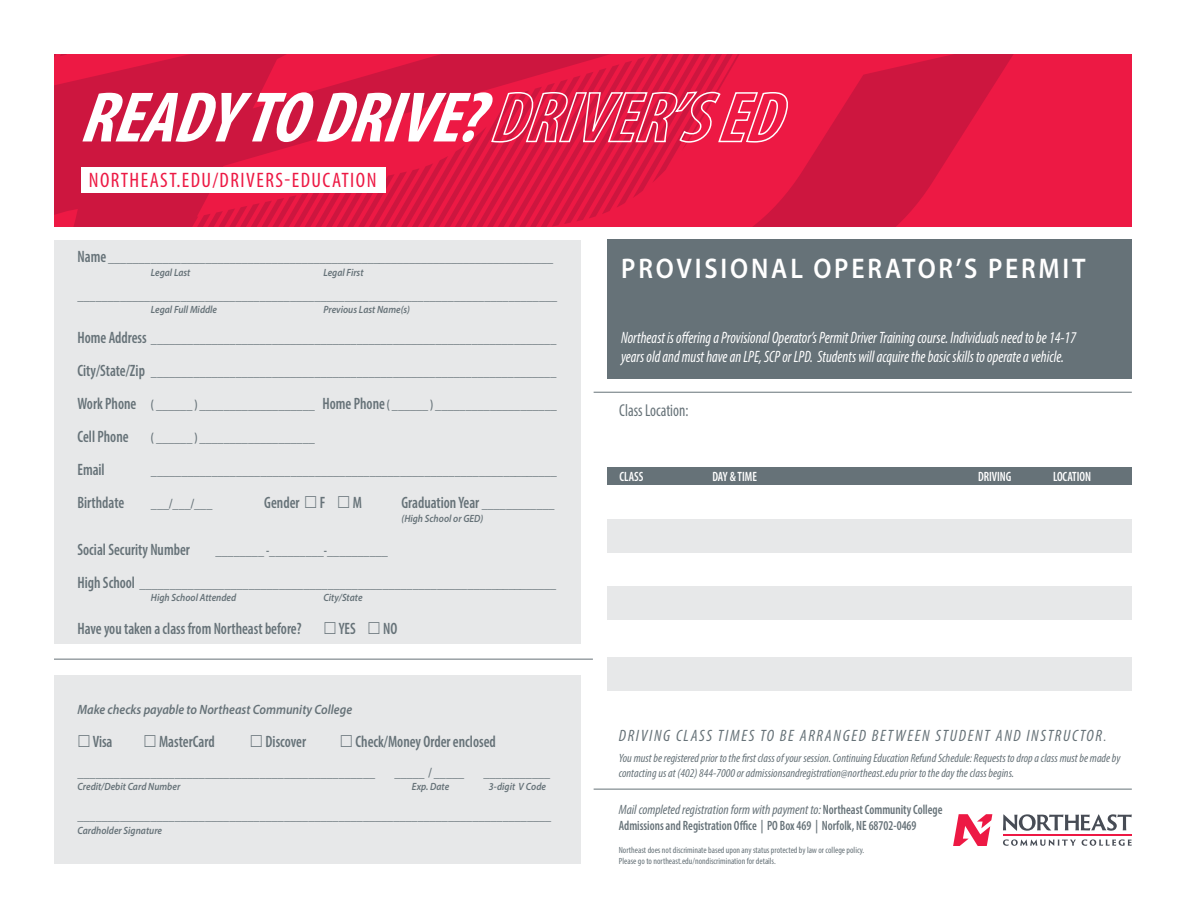
<style>
.page{position:relative;width:1188px;height:918px;background:#fff}
.page>*{position:absolute;margin:0;border:0;box-sizing:border-box;transform-origin:0 0}
.t1{font:italic 700 condensed 72px "Myriad Pro";color:#fff}
.t2{font:600 28.5px "Myriad Pro";letter-spacing:.11em;color:#fff;scale:.9 1}
.t3{font:condensed 21px "Myriad Pro";letter-spacing:.07em;color:#ed1944}
.t4{font:condensed 17.25px "Myriad Pro";color:#667278;scale:.9 1}
.t5{font:italic condensed 16.5px/19.8px "Myriad Pro";color:#fff;scale:.9 1}
.t6{font:600 condensed 16.5px "Myriad Pro";color:#667278;scale:.9 1}
.t7{font:italic condensed 16.5px "Myriad Pro";letter-spacing:.1em;color:#667278}
.t8{font:600 condensed 13.5px/16.2px "Myriad Pro";color:#667278;scale:.9 1}
.t9{font:italic 600 13.5px "Myriad Pro";color:#667278;scale:.9 1}
.t10{font:600 condensed 13.5px "Myriad Pro";color:#fff;scale:.9 1}
.t11{font:italic condensed 12px/14.4px "Myriad Pro";color:#667278}
.t12{font:italic 600 10.5px "Myriad Pro";color:#667278;scale:.9 1}
.t13{font:condensed 9px/10.8px "Myriad Pro";color:#667278}
.s1{font-size:16.5px}
.s2{font-size:13.5px}
.s3{font-weight:400;font-style:italic}
</style>
<div class="page">
<div style="left:607px;top:657px;width:525px;height:34px;background:#e7e8e9"></div>
<div style="left:608px;top:586px;width:524px;height:34px;background:#e7e8e9"></div>
<div style="left:608px;top:519px;width:524px;height:33px;background:#e7e8e9"></div>
<svg style="left:54px;top:54px;width:1078px;height:173px;background:#dd1741"></svg>
<div style="left:81px;top:167px;width:305px;height:26px;background:#fff"></div>
<div style="left:54px;top:240px;width:526px;height:403px;background:#e7e8e9"></div>
<div style="left:54px;top:675px;width:526px;height:189px;background:#e7e8e9"></div>
<hr style="left:594px;top:789px;width:538px;height:1px;background:#667278">
<hr style="left:54px;top:659px;width:539px;height:1px;background:#667278">
<hr style="left:594px;top:392px;width:538px;height:1px;background:#667278">
<div style="left:608px;top:240px;width:524px;height:139px;background:#667278"></div>
<div style="left:608px;top:467px;width:524px;height:18px;background:#667278"></div>
<hr style="left:1003px;top:835px;width:129px;height:1px;background:#ed1944">
<svg style="left:1003px;top:814px;width:129px;height:17px"></svg>
<svg style="left:1003px;top:839px;width:73px;height:7px"></svg>
<svg style="left:1082px;top:839px;width:50px;height:7px"></svg>
<svg style="left:953px;top:814px;width:39px;height:32px"></svg>
<h1 class="t1" style="left:78px;top:73px;width:731px">READYTODRIVE?DRIVER’SED</h1>
<h3 class="t3" style="left:89px;top:168px;width:289px">NORTHEAST.EDU/DRIVERS-EDUCATION</h3>
<p class="t8" style="left:77px;top:250px;width:530px"><span class="s1">Name</span> __________________________________________________________________________</p>
<p class="t12" style="left:151px;top:266px;width:45px">Legal Last</p>
<p class="t12" style="left:323px;top:266px;width:46px">Legal First</p>
<p class="t8" style="left:77px;top:287px;width:535px">_______________________________________________________________________________</p>
<p class="t12" style="left:151px;top:303px;width:75px">Legal Full Middle</p>
<p class="t12" style="left:323px;top:303px;width:98px">Previous Last Name(s)</p>
<p class="t8" style="left:77px;top:331px;width:534px"><span class="s1">Home Address</span> ___________________________________________________________________</p>
<p class="t8" style="left:77px;top:364px;width:534px"><span class="s1">City/State/Zip</span> ___________________________________________________________________</p>
<p class="t8" style="left:77px;top:397px;width:534px"><span class="s1">Work Phone</span> ( ______ ) ___________________ <span class="s1">Home Phone</span> ( ______ ) ____________________</p>
<p class="t6" style="left:77px;top:427px;width:58px">Cell Phone</p>
<p class="t8" style="left:151px;top:430px;width:184px">( ______ ) ___________________</p>
<p class="t6" style="left:77px;top:460px;width:32px">Email</p>
<p class="t8" style="left:151px;top:463px;width:453px">___________________________________________________________________</p>
<p class="t6" style="left:77px;top:493px;width:54px">Birthdate</p>
<p class="t8" style="left:151px;top:496px;width:70px">___/___/___</p>
<p class="t6" style="left:264px;top:493px;width:69px">Gender F</p>
<p class="t6" style="left:353px;top:493px;width:12px">M</p>
<p class="t6" style="left:401px;top:493px;width:172px">Graduation Year <span class="s2">____________</span></p>
<p class="t12" style="left:401px;top:512px;width:92px">(High School or GED)</p>
<p class="t6" style="left:77px;top:539px;width:126px">Social Security Number</p>
<p class="t8" style="left:215px;top:542px;width:193px">________ -_________-__________</p>
<p class="t8" style="left:77px;top:575px;width:534px"><span class="s1">High School</span> _____________________________________________________________________</p>
<p class="t12" style="left:151px;top:591px;width:96px">High School Attended</p>
<p class="t12" style="left:323px;top:591px;width:45px">City/State</p>
<p class="t6" style="left:77px;top:619px;width:251px">Have you taken a class from Northeast before?</p>
<p class="t6" style="left:339px;top:619px;width:21px">YES</p>
<p class="t6" style="left:383px;top:619px;width:17px">NO</p>
<p class="t9" style="left:77px;top:701px;width:307px">Make checks payable to Northeast Community College</p>
<p class="t6" style="left:93px;top:731px;width:23px">Visa</p>
<p class="t6" style="left:159px;top:731px;width:63px">MasterCard</p>
<p class="t6" style="left:266px;top:731px;width:47px">Discover</p>
<p class="t6" style="left:356px;top:731px;width:157px">Check/Money Order enclosed</p>
<p class="t8" style="left:77px;top:764px;width:332px">_________________________________________________</p>
<p class="t8" style="left:394px;top:764px;width:79px">_____ / _____</p>
<p class="t8" style="left:483px;top:764px;width:76px">___________</p>
<p class="t12" style="left:77px;top:780px;width:116px">Credit/Debit Card Number</p>
<p class="t12" style="left:412px;top:780px;width:43px">Exp. Date</p>
<p class="t12" style="left:489px;top:780px;width:65px">3-digit V Code</p>
<p class="t8" style="left:77px;top:808px;width:528px">______________________________________________________________________________</p>
<p class="t12" style="left:77px;top:824px;width:96px">Cardholder Signature</p>
<h2 class="t2" style="left:621px;top:250px;width:518px">PROVISIONAL OPERATOR’S PERMIT</h2>
<p class="t5" style="left:621px;top:327px;width:507px">Northeast is offering a Provisional Operator’s Permit Driver Training course. Individuals need to be 14-17 years old and must have an LPE, SCP or LPD. Students will acquire the basic skills to operate a vehicle.</p>
<p class="t4" style="left:619px;top:400px;width:78px">Class Location:</p>
<p class="t10" style="left:620px;top:468px;width:28px">CLASS</p>
<p class="t10" style="left:713px;top:468px;width:51px">DAY &amp; TIME</p>
<p class="t10" style="left:978px;top:468px;width:39px">DRIVING</p>
<p class="t10" style="left:1053px;top:468px;width:44px">LOCATION</p>
<p class="t7" style="left:619px;top:726px;width:489px">DRIVING CLASS TIMES TO BE ARRANGED BETWEEN STUDENT AND INSTRUCTOR<span class="s2">.</span></p>
<p class="t11" style="left:619px;top:751px;width:503px">You must be registered prior to the first class of your session. Continuing Education Refund Schedule: Requests to drop a class must be made by contacting us at (402) 844-7000 or admissionsandregistration@northeast.edu prior to the day the class begins.</p>
<p class="t8" style="left:619px;top:801px;width:361px"><span class="s3">Mail completed registration form with payment to:</span> Northeast Community College<br>Admissions and Registration Office | PO Box 469 | Norfolk, NE 68702-0469</p>
<p class="t13" style="left:619px;top:845px;width:247px">Northeast does not discriminate based upon any status protected by law or college policy.<br>Please go to northeast.edu/nondiscrimination for details.</p>
</div>
